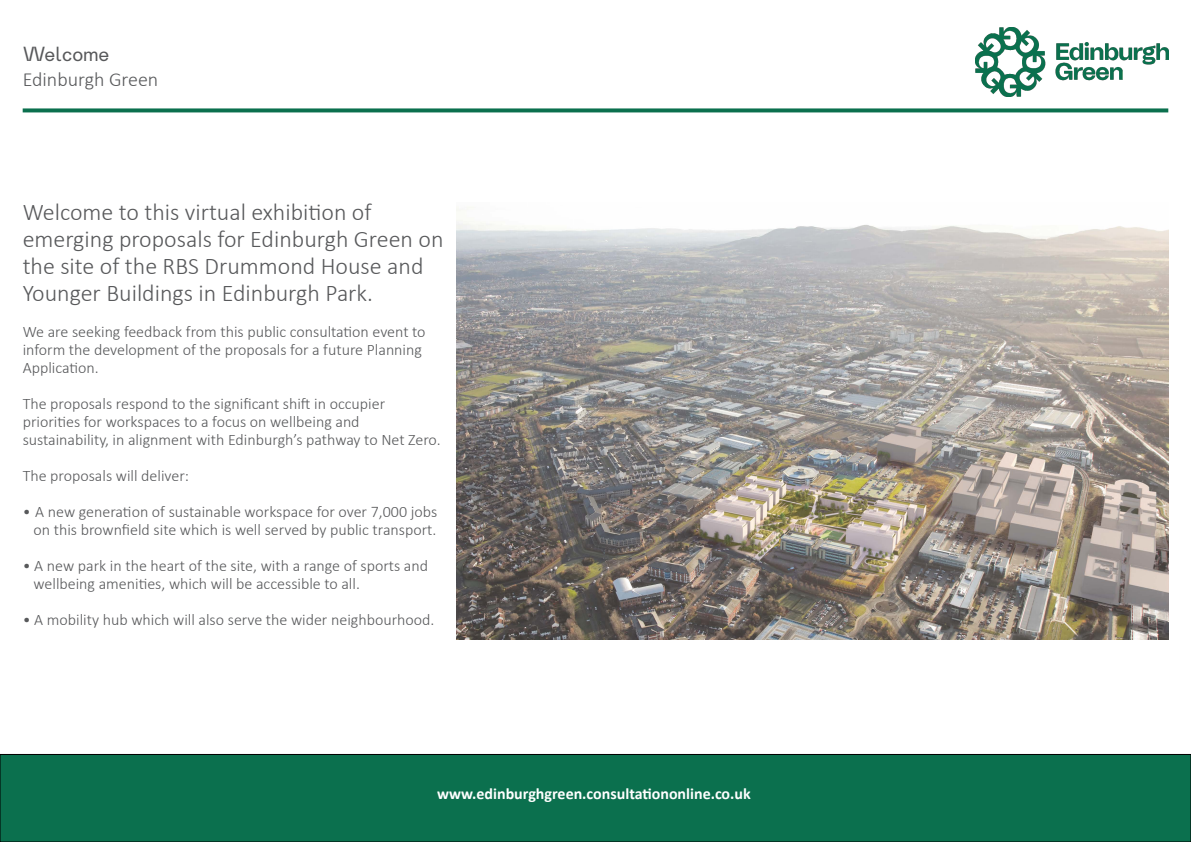
<style>
.page{position:relative;width:1191px;height:842px;background:#fff}
.page>*{position:absolute;margin:0;border:0;box-sizing:border-box;transform-origin:0 0}
.L__Large_Body_Text{font:300 24px/27px "Calibri";color:#58595b}
.t1{font:300 20px "Calibri";color:#58595b}
.t2{font:20px "MXB Practice";color:#58595b}
.L__Large_Body_Text-2{font:300 16px/18px "Calibri";color:#58595b}
.t3{font:700 16px "Calibri";color:#fff}
</style>
<div class="page">
<div style="left:0;top:754px;width:1191px;height:88px;background:#0b704e"></div>
<div style="left:0;top:754px;width:1191px;height:88px;border:1px solid #000"></div>
<svg style="left:23px;top:108px;width:1145px;height:4px;background:#268061"></svg>
<img style="left:975px;top:27px;width:193px;height:70px">
<img style="left:456px;top:207px;width:712px;height:433px">
<p class="t2" style="left:23px;top:43px;width:88px">Welcome</p>
<p class="t1" style="left:23px;top:67px;width:137px">Edinburgh Green</p>
<p class="L__Large_Body_Text" style="left:23px;top:199px;width:422px">Welcome to this virtual exhibition of emerging proposals for Edinburgh Green on the site of the RBS Drummond House and Younger Buildings in Edinburgh Park.</p>
<p class="L__Large_Body_Text-2" style="left:23px;top:323px;width:404px">We are seeking feedback from this public consultation event to inform the development of the proposals for a future Planning<br>Application.</p>
<p class="L__Large_Body_Text-2" style="left:23px;top:395px;width:364px">The proposals respond to the significant shift in occupier</p>
<p class="L__Large_Body_Text-2" style="left:23px;top:413px;width:338px">priorities for workspaces to a focus on wellbeing and</p>
<p class="L__Large_Body_Text-2" style="left:23px;top:431px;width:420px">sustainability, in alignment with Edinburgh’s pathway to Net Zero.</p>
<p class="L__Large_Body_Text-2" style="left:23px;top:467px;width:168px">The proposals will deliver:</p>
<p class="L__Large_Body_Text-2" style="left:23px;top:503px;width:416px">• A new generation of sustainable workspace for over 7,000 jobs</p>
<p class="L__Large_Body_Text-2" style="left:34px;top:521px;width:404px">on this brownfield site which is well served by public transport.</p>
<p class="L__Large_Body_Text-2" style="left:23px;top:557px;width:407px">• A new park in the heart of the site, with a range of sports and</p>
<p class="L__Large_Body_Text-2" style="left:34px;top:575px;width:328px">wellbeing amenities, which will be accessible to all.</p>
<p class="L__Large_Body_Text-2" style="left:23px;top:611px;width:413px">• A mobility hub which will also serve the wider neighbourhood.</p>
<p class="t3" style="left:437px;top:782px;width:315px">www.edinburghgreen.consultationonline.co.uk</p>
</div>
